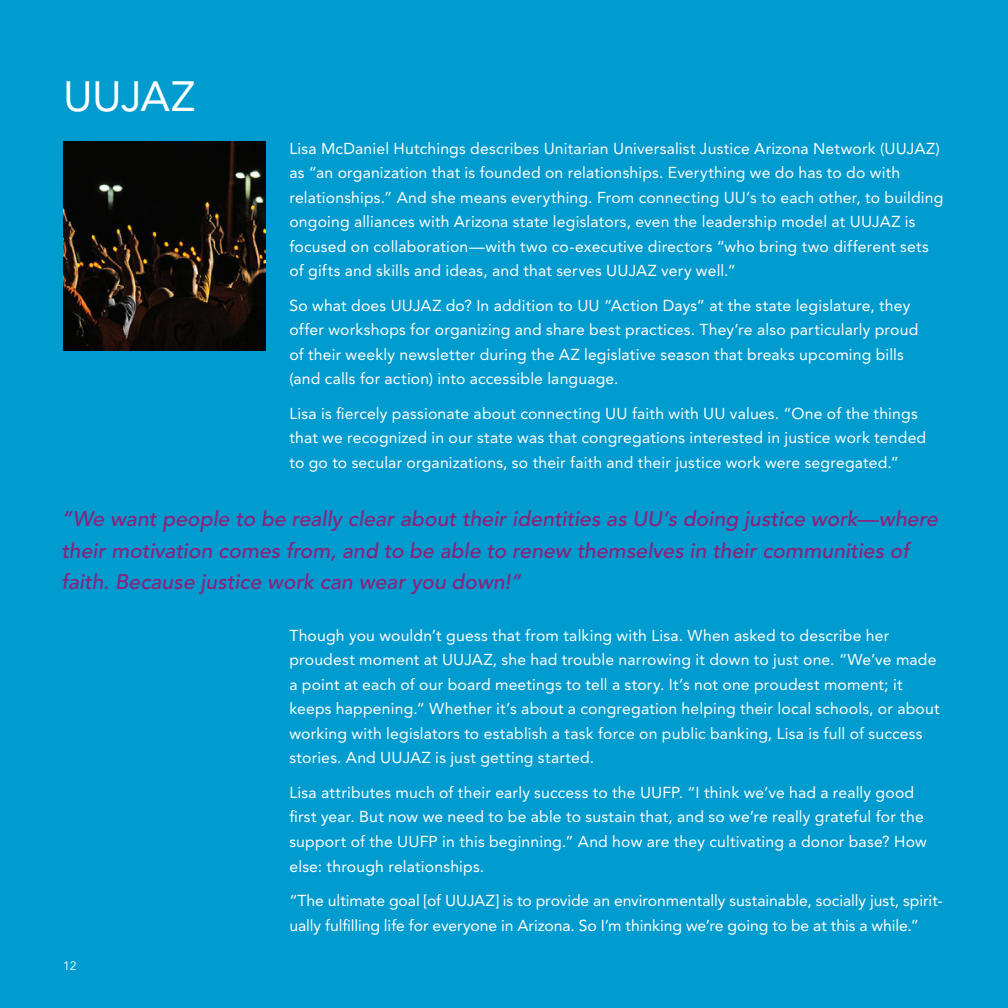
<style>
.page{position:relative;width:1008px;height:1008px;background:#009bcf}
.page>*{position:absolute;margin:0;border:0;box-sizing:border-box;transform-origin:0 0}
.t1{font:42px "Avenir";letter-spacing:-.01em;color:#fff}
.t2{font:italic 500 21px/31.5px "Avenir";letter-spacing:.005em;color:#8f1f79}
.t3{font:15.75px/24.5px "Avenir";letter-spacing:.01em;color:#fff}
.t4{font:12.25px "Avenir";color:#fff}
</style>
<div class="page">
<img style="left:63px;top:142px;width:203px;height:208px">
<h1 class="t1" style="left:63px;top:72px;width:134px">UUJAZ</h1>
<p class="t3" style="left:289px;top:136px;width:655px">Lisa McDaniel Hutchings describes Unitarian Universalist Justice Arizona Network (UUJAZ) as “an organization that is founded on relationships. Everything we do has to do with relationships.” And she means everything. From connecting UU’s to each other, to building ongoing alliances with Arizona state legislators, even the leadership model at UUJAZ is focused on collaboration—with two co-executive directors “who bring two different sets of gifts and skills and ideas, and that serves UUJAZ very well.”</p>
<p class="t3" style="left:289px;top:293px;width:630px">So what does UUJAZ do? In addition to UU “Action Days” at the state legislature, they offer workshops for organizing and share best practices. They’re also particularly proud of their weekly newsletter during the AZ legislative season that breaks upcoming bills (and calls for action) into accessible language.</p>
<p class="t3" style="left:289px;top:401px;width:638px">Lisa is fiercely passionate about connecting UU faith with UU values. “One of the things that we recognized in our state was that congregations interested in justice work tended to go to secular organizations, so their faith and their justice work were segregated.”</p>
<h2 class="t2" style="left:61px;top:504px;width:878px">“We want people to be really clear about their identities as UU’s doing justice work—where their motivation comes from, and to be able to renew themselves in their communities of faith. Because justice work can wear you down!”</h2>
<p class="t4" style="left:63px;top:959px;width:15px">12</p>
<p class="t3" style="left:289px;top:623px;width:652px">Though you wouldn’t guess that from talking with Lisa. When asked to describe her proudest moment at UUJAZ, she had trouble narrowing it down to just one. “We’ve made a point at each of our board meetings to tell a story. It’s not one proudest moment; it keeps happening.” Whether it’s about a congregation helping their local schools, or about working with legislators to establish a task force on public banking, Lisa is full of success stories. And UUJAZ is just getting started.</p>
<p class="t3" style="left:289px;top:780px;width:639px">Lisa attributes much of their early success to the UUFP. “I think we’ve had a really good first year. But now we need to be able to sustain that, and so we’re really grateful for the support of the UUFP in this beginning.” And how are they cultivating a donor base? How else: through relationships.</p>
<p class="t3" style="left:289px;top:888px;width:655px">“The ultimate goal [of UUJAZ] is to provide an environmentally sustainable, socially just, spirit&shy;ually fulfilling life for everyone in Arizona. So I’m thinking we’re going to be at this a while.”</p>
</div>
